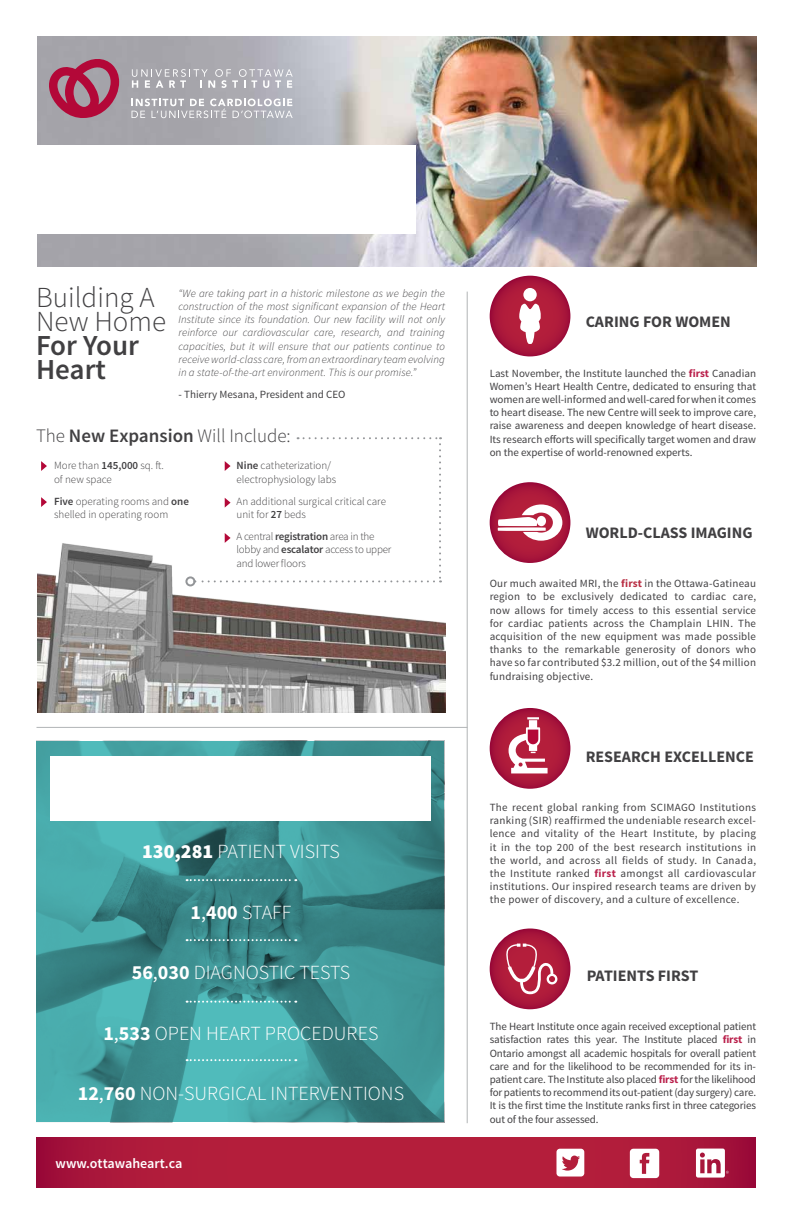
<style>
.page{position:relative;width:792px;height:1224px;background:#fff}
.page>*{position:absolute;margin:0;border:0;box-sizing:border-box;transform-origin:0 0}
.t1{font:300 29px/24px "Source Sans Pro";color:#414042}
.t2{font:600 29px/24px "Source Sans Pro";color:#414042}
.t3{font:300 20px "Source Sans Pro";color:#fff}
.t4{font:300 19px "Source Sans Pro";color:#414042}
.t5{font:700 16px "Source Sans Pro";color:#414042}
.t6{font:600 14px "Source Sans Pro";color:#fff}
.t7{font:11px/13.2px "Source Sans Pro";color:#414042;text-align:justify}
.t8{font:italic 300 11px/13.2px "Source Sans Pro";letter-spacing:.01em;color:#414042;text-align:justify}
.t9{font:300 11px/13.2px "Source Sans Pro";color:#414042}
.t10{font:300 11px/13.2px "Source Sans Pro";letter-spacing:-.02em;color:#414042}
.s1{font-weight:600}
.s2{font-weight:900}
.s3{font-weight:700}
.s4{font-weight:400}
.s5{font-weight:700;color:#ba214c}
.s6{font-weight:700;color:#b92f44}
</style>
<div class="page">
<svg style="left:36px;top:1137px;width:720px;height:51px;background:#af1b3b"></svg>
<svg style="left:630px;top:1149px;width:29px;height:29px"></svg>
<svg style="left:556px;top:1149px;width:28px;height:28px"></svg>
<svg style="left:696px;top:1149px;width:33px;height:29px"></svg>
<img style="left:37px;top:543px;width:409px;height:170px">
<img style="left:37px;top:36px;width:720px;height:230px">
<svg style="left:49px;top:59px;width:70px;height:59px;background:#ab536e"></svg>
<svg style="left:132px;top:99px;width:161px;height:19px;background:#bebdc3"></svg>
<svg style="left:132px;top:69px;width:161px;height:19px;background:#bab9bf"></svg>
<div style="left:34px;top:145px;width:381px;height:88px;background:#fff"></div>
<hr style="left:467px;top:292px;width:1px;height:831px;background:#b1b4b6">
<svg style="left:36px;top:741px;width:408px;height:381px;background:#3f9495"></svg>
<div style="left:51px;top:756px;width:380px;height:64px;background:#fff"></div>
<svg style="left:187px;top:879px;width:109px;height:2px"></svg>
<svg style="left:187px;top:939px;width:109px;height:2px"></svg>
<svg style="left:187px;top:1001px;width:109px;height:2px"></svg>
<svg style="left:187px;top:1059px;width:109px;height:2px"></svg>
<hr style="left:36px;top:727px;width:431px;height:1px;background:#b1b4b6">
<svg style="left:490px;top:708px;width:80px;height:81px"></svg>
<svg style="left:490px;top:929px;width:80px;height:80px"></svg>
<svg style="left:490px;top:276px;width:80px;height:80px"></svg>
<svg style="left:490px;top:482px;width:80px;height:81px"></svg>
<svg style="left:41px;top:461px;width:6px;height:10px"></svg>
<svg style="left:41px;top:497px;width:6px;height:10px"></svg>
<svg style="left:194px;top:437px;width:247px;height:145px"></svg>
<div style="left:185px;top:576px;width:10px;height:10px;border:2px solid #939598;border-radius:50%"></div>
<h1 class="t1" style="left:36px;top:286px;width:132px">Building A<br>New Home</h1>
<h1 class="t2" style="left:36px;top:335px;width:105px">For Your<br>Heart</h1>
<p class="t8" style="left:179px;top:287px;width:268px">“We are taking part in a historic milestone as we begin the construction of the most significant expansion of the Heart Institute since its foundation. Our new facility will not only reinforce our cardiovascular care, research, and training capacities, but it will ensure that our patients continue to receive world-class care, from an extraordinary team evolving in a state-of-the-art environment. This is our promise.”</p>
<p class="t7" style="left:179px;top:388px;width:168px">- Thierry Mesana, President and CEO</p>
<h3 class="t4" style="left:36px;top:425px;width:256px">The <span class="s1">New Expansion</span> Will Include:</h3>
<p class="t9" style="left:54px;top:459px;width:111px">More than <span class="s1">145,000</span> sq. ft. of new space</p>
<p class="t9" style="left:54px;top:495px;width:136px"><span class="s1">Five</span> operating rooms and <span class="s1">one </span>shelled in operating room</p>
<p class="t9" style="left:237px;top:459px;width:101px"><span class="s1">Nine</span> catheterization/ electrophysiology labs</p>
<p class="t9" style="left:237px;top:495px;width:151px">An additional surgical critical care unit for <span class="s1">27</span> beds</p>
<p class="t10" style="left:237px;top:530px;width:156px">A central <span class="s1">registration</span> area in the lobby and <span class="s1">escalator</span> access to upper and lower floors</p>
<h2 class="t3" style="left:142px;top:840px;width:199px"><span class="s2">130,281</span> PATIENT VISITS</h2>
<h2 class="t3" style="left:191px;top:900px;width:102px"><span class="s3">1</span><span class="s4">,</span><span class="s3">400</span> STAFF</h2>
<h2 class="t3" style="left:132px;top:961px;width:220px"><span class="s3">56</span><span class="s4">,</span><span class="s3">030</span> DIAGNOSTIC TESTS</h2>
<h2 class="t3" style="left:103px;top:1021px;width:277px"><span class="s3">1</span><span class="s4">,</span><span class="s3">533</span> OPEN HEART PROCEDURES</h2>
<h2 class="t3" style="left:78px;top:1082px;width:328px"><span class="s3">12</span><span class="s4">,</span><span class="s3">760</span> NON-SURGICAL INTERVENTIONS</h2>
<p class="t6" style="left:56px;top:1154px;width:128px">www.ottawaheart.ca</p>
<h3 class="t5" style="left:586px;top:312px;width:147px">CARING FOR WOMEN</h3>
<p class="t7" style="left:490px;top:367px;width:268px">Last November, the Institute launched the <span class="s5">first</span> Canadian Women’s Heart Health Centre, dedicated to ensuring that women are well-informed and well-cared for when it comes to heart disease. The new Centre will seek to improve care, raise awareness and deepen knowledge of heart disease.<br>Its research efforts will specifically target women and draw on the expertise of world-renowned experts.</p>
<h3 class="t5" style="left:586px;top:522px;width:168px">WORLD-CLASS IMAGING</h3>
<p class="t7" style="left:490px;top:577px;width:268px">Our much awaited MRI, the <span class="s6">first</span> in the Ottawa-Gatineau region to be exclusively dedicated to cardiac care, now allows for timely access to this essential service for cardiac patients across the Champlain LHIN. The acquisition of the new equipment was made possible thanks to the remarkable generosity of donors who have so far contributed $3.2 million, out of the $4 million fundraising objective.</p>
<h3 class="t5" style="left:586px;top:746px;width:170px">RESEARCH EXCELLENCE</h3>
<p class="t7" style="left:490px;top:801px;width:268px">The recent global ranking from SCIMAGO Institutions ranking (SIR) reaffirmed the undeniable research excel&shy;lence and vitality of the Heart Institute, by placing it in the top 200 of the best research institutions in the world, and across all fields of study. In Canada, the Institute ranked <span class="s5">first</span> amongst all cardiovascular institutions. Our inspired research teams are driven by the power of discovery, and a culture of excellence.</p>
<h3 class="t5" style="left:587px;top:966px;width:113px">PATIENTS FIRST</h3>
<p class="t7" style="left:490px;top:1020px;width:268px">The Heart Institute once again received exceptional patient satisfaction rates this year. The Institute placed <span class="s5">first</span> in Ontario amongst all academic hospitals for overall patient care and for the likelihood to be recommended for its in&shy;patient care. The Institute also placed <span class="s5">first</span> for the likelihood for patients to recommend its out-patient (day surgery) care.<br>It is the first time the Institute ranks first in three categories out of the four assessed.</p>
</div>
